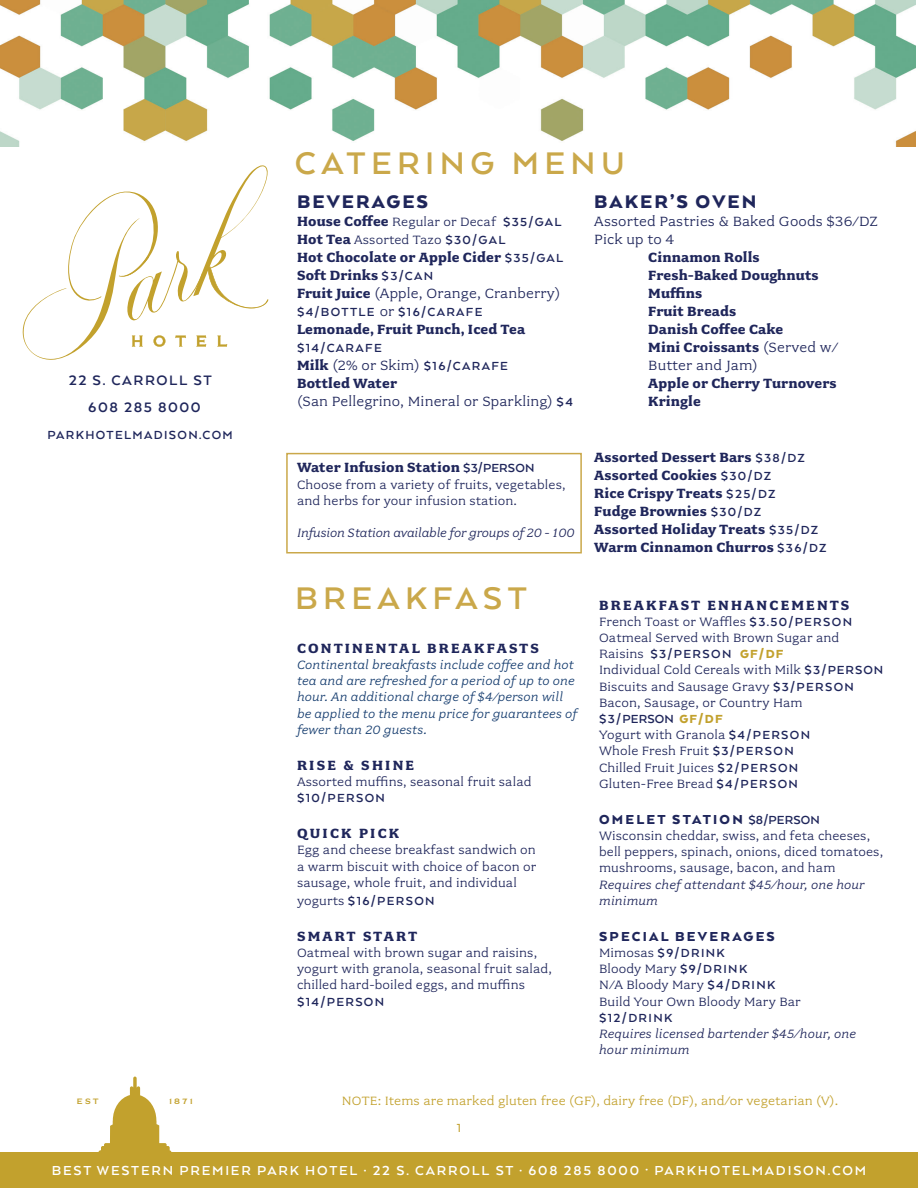
<style>
.page{position:relative;width:918px;height:1188px;background:#fff}
.page>*{position:absolute;margin:0;border:0;box-sizing:border-box;transform-origin:0 0}
.t1{font:700 36px "Arquitecta";letter-spacing:.15em;color:#caa84a}
.t2{font:900 21px "Arquitecta";letter-spacing:.1em;color:#1f265b}
.t3{font:700 15.75px "Arquitecta";letter-spacing:.1em;color:#1f265b}
.t4{font:700 15px/18px "Fairplex Wide OT";letter-spacing:.01em;color:#1f265b}
.t5{font:15px "Fairplex Wide OT";letter-spacing:.01em;color:#1f265b}
.t6{font:700 15px "Arquitecta";letter-spacing:.12em;color:#fff}
.t7{font:700 15px "Fairplex Wide OT";letter-spacing:.15em;color:#1f265b}
.t8{font:900 15px "Arquitecta";letter-spacing:.15em;color:#1f265b}
.t9{font:700 15px "Fairplex Wide OT";letter-spacing:.14em;color:#1f265b}
.t10{font:13.5px/16.2px "Fairplex Wide OT";letter-spacing:.01em;color:#1f265b}
.t11{font:italic 13.5px/16.2px "Fairplex Wide OT";letter-spacing:.01em;color:#163d6f}
.t12{font:700 13.5px "Arquitecta";letter-spacing:.1em;color:#1f265b}
.t13{font:italic 13.5px/16.2px "Fairplex Wide OT";letter-spacing:.01em;color:#1f265b}
.t14{font:13.5px "Fairplex Wide OT";letter-spacing:.01em;color:#c2a12d}
.t15{font:italic 13.5px "Fairplex Wide OT";letter-spacing:-.01em;color:#1f265b}
.t16{font:13.5px "Barracuda";letter-spacing:.16em;color:#c2a12d}
.t17{font:500 13.5px "Arquitecta";color:#c2a12d}
.s1{font-weight:700;font-size:15px}
.s2{font-family:"Arquitecta";font-weight:700}
.s3{font-family:"Arquitecta";font-size:13.5px}
.s4{font-weight:700}
.s5{font-family:"Fairplex Wide OT";font-weight:400;font-size:15px}
.s6{font-family:"Arquitecta";font-weight:700;font-size:13.5px}
.s7{font-weight:400}
.s8{font-family:"Fairplex Wide OT";font-weight:400}
.s9{font-family:"Arquitecta";font-weight:900;color:#c2a12d}
.s10{font-weight:900;color:#c2a12d}
.s11{font-weight:700;font-size:13.5px}
</style>
<div class="page">
<img style="left:0;top:0;width:915px;height:147px">
<svg style="left:98px;top:1077px;width:74px;height:75px"></svg>
<div style="left:0;top:1152px;width:918px;height:36px;background:#c2a12d"></div>
<svg style="left:22px;top:165px;width:247px;height:195px"></svg>
<div style="left:286px;top:453px;width:296px;height:101px;border:2px solid #caa84a"></div>
<p class="t3" style="left:69px;top:370px;width:145px">22 S. CARROLL ST</p>
<p class="t3" style="left:88px;top:397px;width:114px">608 285 8000</p>
<p class="t12" style="left:47px;top:426px;width:187px">PARKHOTELMADISON.COM</p>
<p class="t16" style="left:77px;top:1095px;width:23px">EST</p>
<p class="t16" style="left:169px;top:1095px;width:25px">1871</p>
<p class="t1" style="left:295px;top:141px;width:331px">CATERING MENU</p>
<p class="t2" style="left:297px;top:188px;width:133px">BEVERAGES</p>
<p class="t10" style="left:297px;top:213px;width:266px"><span class="s1">House Coffee</span> Regular or Decaf <span class="s2">$35/GAL</span></p>
<p class="t10" style="left:297px;top:231px;width:210px"><span class="s1">Hot Tea</span> Assorted Tazo <span class="s2">$30/GAL</span></p>
<p class="t4" style="left:297px;top:248px;width:268px">Hot Chocolate or Apple Cider <span class="s3">$35/GAL</span></p>
<p class="t4" style="left:297px;top:266px;width:138px">Soft Drinks <span class="s3">$3/CAN</span></p>
<p class="t5" style="left:297px;top:285px;width:265px"><span class="s4">Fruit Juice</span> (Apple, Orange, Cranberry)</p>
<p class="t12" style="left:297px;top:303px;width:187px">$4/BOTTLE <span class="s5">or</span> $16/CARAFE</p>
<p class="t4" style="left:297px;top:320px;width:230px">Lemonade, Fruit Punch, Iced Tea</p>
<p class="t12" style="left:297px;top:339px;width:86px">$14/CARAFE</p>
<p class="t5" style="left:297px;top:357px;width:212px"><span class="s4">Milk</span> (2% or Skim) <span class="s6">$16/CARAFE</span></p>
<p class="t4" style="left:297px;top:374px;width:102px">Bottled Water</p>
<p class="t5" style="left:297px;top:393px;width:277px">(San Pellegrino, Mineral or Sparkling) <span class="s6">$4</span></p>
<p class="t2" style="left:594px;top:188px;width:164px">BAKER’S OVEN</p>
<p class="t5" style="left:594px;top:213px;width:285px">Assorted Pastries &amp; Baked Goods $36/DZ</p>
<p class="t5" style="left:594px;top:231px;width:82px">Pick up to 4</p>
<p class="t4" style="left:648px;top:248px;width:113px">Cinnamon Rolls</p>
<p class="t4" style="left:648px;top:266px;width:172px">Fresh-Baked Doughnuts</p>
<p class="t4" style="left:648px;top:284px;width:56px">Muffins</p>
<p class="t4" style="left:648px;top:302px;width:90px">Fruit Breads</p>
<p class="t4" style="left:648px;top:320px;width:137px">Danish Coffee Cake</p>
<p class="t4" style="left:648px;top:338px;width:192px">Mini Croissants <span class="s7">(Served w/</span></p>
<p class="t5" style="left:648px;top:357px;width:111px">Butter and Jam)</p>
<p class="t4" style="left:648px;top:374px;width:190px">Apple or Cherry Turnovers</p>
<p class="t4" style="left:648px;top:392px;width:54px">Kringle</p>
<p class="t4" style="left:297px;top:459px;width:239px">Water Infusion Station <span class="s3">$3/PERSON</span></p>
<p class="t10" style="left:297px;top:476px;width:270px">Choose from a variety of fruits, vegetables, and herbs for your infusion station.</p>
<p class="t15" style="left:297px;top:525px;width:279px">Infusion Station available for groups of 20 - 100</p>
<p class="t1" style="left:295px;top:576px;width:233px">BREAKFAST</p>
<p class="t7" style="left:297px;top:639px;width:243px">CONTINENTAL BREAKFASTS</p>
<p class="t11" style="left:297px;top:657px;width:282px">Continental breakfasts include coffee and hot tea and are refreshed for a period of up to one hour. An additional charge of $4/person will be applied to the menu price for guarantees of fewer than 20 guests.</p>
<p class="t7" style="left:297px;top:756px;width:119px">RISE &amp; SHINE</p>
<p class="t10" style="left:297px;top:774px;width:236px">Assorted muffins, seasonal fruit salad</p>
<p class="t12" style="left:297px;top:790px;width:90px">$10/PERSON</p>
<p class="t7" style="left:297px;top:825px;width:104px">QUICK PICK</p>
<p class="t10" style="left:297px;top:842px;width:241px;text-align:justify">Egg and cheese breakfast sandwich on a warm biscuit with choice of bacon or sausage, whole fruit, and individual</p>
<p class="t12" style="left:297px;top:892px;width:139px"><span class="s8">yogurts</span> $16/PERSON</p>
<p class="t9" style="left:297px;top:927px;width:121px">SMART START</p>
<p class="t10" style="left:297px;top:945px;width:256px">Oatmeal with brown sugar and raisins, yogurt with granola, seasonal fruit salad, chilled hard-boiled eggs, and muffins</p>
<p class="t12" style="left:297px;top:993px;width:89px">$14/PERSON</p>
<p class="t4" style="left:594px;top:448px;width:212px">Assorted Dessert Bars <span class="s3">$38/DZ</span></p>
<p class="t4" style="left:594px;top:466px;width:179px">Assorted Cookies <span class="s3">$30/DZ</span></p>
<p class="t4" style="left:594px;top:484px;width:183px">Rice Crispy Treats <span class="s3">$25/DZ</span></p>
<p class="t4" style="left:594px;top:502px;width:226px">Fudge Brownies <span class="s3">$30/DZ<br></span>Assorted Holiday Treats <span class="s3">$35/DZ</span></p>
<p class="t4" style="left:594px;top:538px;width:234px">Warm Cinnamon Churros <span class="s3">$36/DZ</span></p>
<p class="t7" style="left:599px;top:596px;width:252px">BREAKFAST ENHANCEMENTS</p>
<p class="t10" style="left:599px;top:613px;width:255px">French Toast or Waffles <span class="s2">$3.50/PERSON</span></p>
<p class="t10" style="left:599px;top:630px;width:242px">Oatmeal Served with Brown Sugar and<br>Raisins <span class="s2">$3/PERSON</span> <span class="s9">GF/DF</span></p>
<p class="t10" style="left:599px;top:662px;width:286px">Individual Cold Cereals with Milk <span class="s2">$3/PERSON</span></p>
<p class="t10" style="left:599px;top:678px;width:256px">Biscuits and Sausage Gravy <span class="s2">$3/PERSON</span></p>
<p class="t10" style="left:599px;top:694px;width:205px">Bacon, Sausage, or Country Ham</p>
<p class="t12" style="left:599px;top:710px;width:125px">$3/PERSON <span class="s10">GF/DF</span></p>
<p class="t10" style="left:599px;top:727px;width:213px">Yogurt with Granola <span class="s2">$4/PERSON</span></p>
<p class="t10" style="left:599px;top:743px;width:196px">Whole Fresh Fruit <span class="s2">$3/PERSON</span></p>
<p class="t10" style="left:599px;top:759px;width:201px">Chilled Fruit Juices <span class="s2">$2/PERSON</span></p>
<p class="t10" style="left:599px;top:775px;width:200px">Gluten-Free Bread <span class="s2">$4/PERSON</span></p>
<p class="t8" style="left:599px;top:810px;width:222px">OMELET STATION <span class="s11">$8/PERSON</span></p>
<p class="t10" style="left:599px;top:828px;width:286px">Wisconsin cheddar, swiss, and feta cheeses, bell peppers, spinach, onions, diced tomatoes, mushrooms, sausage, bacon, and ham</p>
<p class="t13" style="left:599px;top:876px;width:267px">Requires chef attendant $45/hour, one hour minimum</p>
<p class="t8" style="left:599px;top:927px;width:177px">SPECIAL BEVERAGES</p>
<p class="t12" style="left:599px;top:944px;width:127px"><span class="s8">Mimosas</span> $9/DRINK</p>
<p class="t10" style="left:599px;top:961px;width:150px">Bloody Mary <span class="s2">$9/DRINK</span></p>
<p class="t10" style="left:599px;top:977px;width:178px">N/A Bloody Mary <span class="s2">$4/DRINK</span></p>
<p class="t10" style="left:599px;top:993px;width:203px">Build Your Own Bloody Mary Bar</p>
<p class="t12" style="left:599px;top:1009px;width:75px">$12/DRINK</p>
<p class="t13" style="left:599px;top:1026px;width:259px">Requires licensed bartender $45/hour, one hour minimum</p>
<p class="t14" style="left:342px;top:1094px;width:498px">NOTE: Items are marked gluten free (GF), dairy free (DF), and/or vegetarian (V).</p>
<p class="t17" style="left:457px;top:1119px;width:6px">1</p>
<p class="t6" style="left:52px;top:1161px;width:816px">BEST WESTERN PREMIER PARK HOTEL · 22 S. CARROLL ST · 608 285 8000 · PARKHOTELMADISON.COM</p>
</div>
